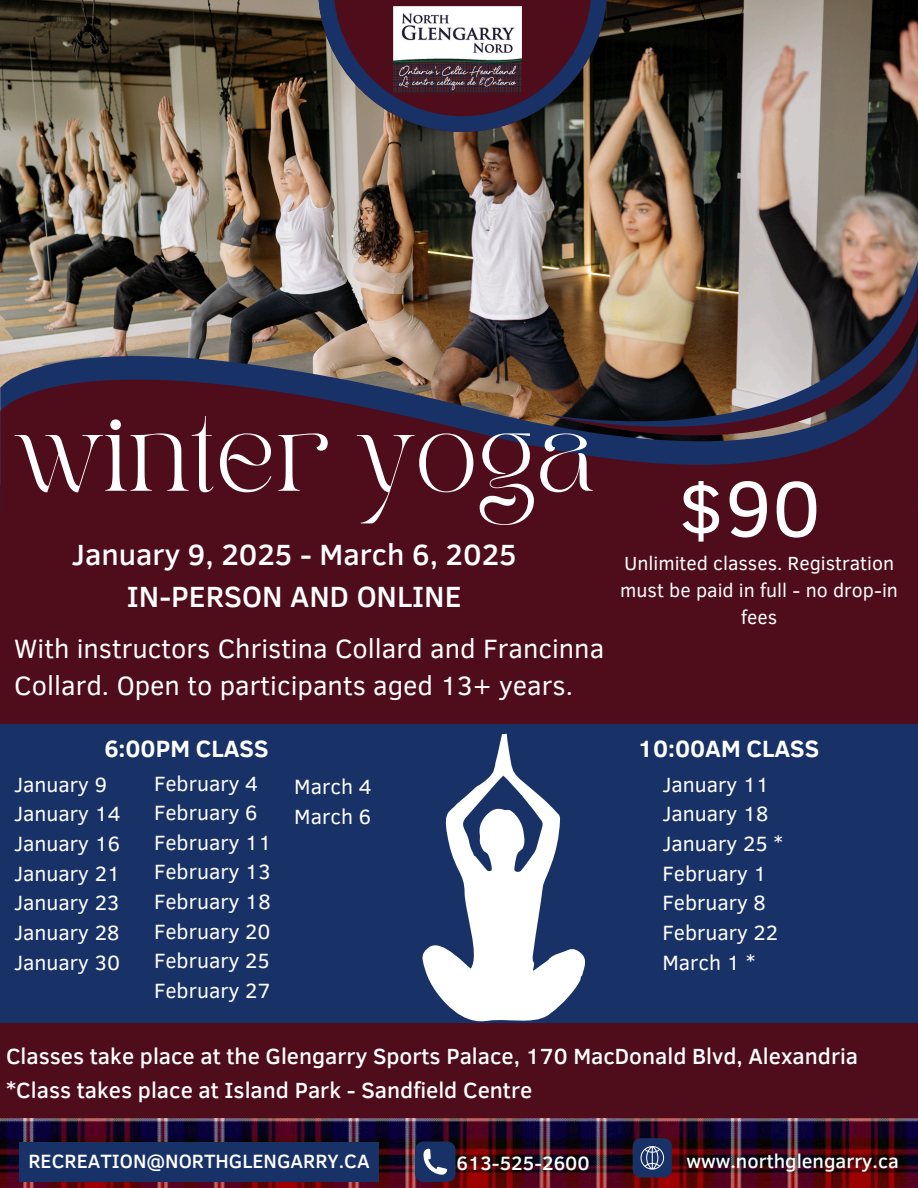
<style>
.page{position:relative;width:918px;height:1188px;background:#4f0c1b}
.page>*{position:absolute;margin:0;border:0;box-sizing:border-box;transform-origin:0 0}
.t1{font:80.25px "Clear Sans";color:#fff}
.t2{font:78.75px "TAN PEARL Regular";color:#fff}
.t3{font:500 30px/41.7px "Clear Sans";color:#fff;text-align:center}
.t4{font:27.15px/37.2px "Clear Sans";color:#fff}
.t5{font:700 24.15px "Clear Sans";color:#fff}
.t6{font:500 22.5px/33.8px "Clear Sans";color:#fff}
.t7{font:21.15px "Clear Sans";color:#fff}
.t8{font:500 19.8px "Clear Sans";color:#fff}
.t9{font:19.5px/27px "Clear Sans";color:#fff;text-align:center}
</style>
<div class="page">
<div style="left:0;top:724px;width:918px;height:299px;background:#183167"></div>
<img style="left:0;top:0;width:918px;height:304px">
<svg style="left:318px;top:0;width:289px;height:132px"></svg>
<img style="left:539px;top:261px;width:379px;height:25px">
<img style="left:0;top:304px;width:539px;height:24px">
<svg style="left:0;top:328px;width:918px;height:182px"></svg>
<svg style="left:539px;top:286px;width:379px;height:210px"></svg>
<img style="left:0;top:1118px;width:918px;height:70px">
<svg style="left:415px;top:1142px;width:41px;height:40px;background:#354875"></svg>
<div style="left:19px;top:1143px;width:360px;height:39px;background:#183167"></div>
<svg style="left:633px;top:1138px;width:39px;height:39px;background:#334574"></svg>
<img style="left:394px;top:7px;width:128px;height:85px">
<svg style="left:422px;top:734px;width:163px;height:288px"></svg>
<p class="t2" style="left:15px;top:410px;width:581px">WINTER YOGA</p>
<p class="t3" style="left:72px;top:532px;width:446px">January 9, 2025 - March 6, 2025<br>IN-PERSON AND ONLINE</p>
<p class="t4" style="left:14px;top:629px;width:592px">With instructors Christina Collard and Francinna<br>Collard. Open to participants aged 13+ years.</p>
<p class="t1" style="left:676px;top:450px;width:147px">$90</p>
<p class="t9" style="left:620px;top:549px;width:279px">Unlimited classes. Registration must be paid in full - no drop-in fees</p>
<h3 class="t5" style="left:104px;top:731px;width:166px">6:00PM CLASS</h3>
<h4 class="t5" style="left:638px;top:731px;width:183px">10:00AM CLASS</h4>
<p class="t7" style="left:14px;top:769px;width:94px">January 9</p>
<p class="t7" style="left:14px;top:799px;width:108px">January 14</p>
<p class="t7" style="left:14px;top:828px;width:108px">January 16</p>
<p class="t7" style="left:14px;top:858px;width:108px">January 21</p>
<p class="t7" style="left:14px;top:888px;width:107px">January 23</p>
<p class="t7" style="left:14px;top:917px;width:107px">January 28</p>
<p class="t7" style="left:14px;top:947px;width:108px">January 30</p>
<p class="t7" style="left:154px;top:768px;width:106px">February 4</p>
<p class="t7" style="left:154px;top:797px;width:105px">February 6</p>
<p class="t7" style="left:154px;top:827px;width:119px">February 11</p>
<p class="t7" style="left:154px;top:857px;width:118px">February 13</p>
<p class="t7" style="left:154px;top:886px;width:118px">February 18</p>
<p class="t7" style="left:154px;top:916px;width:118px">February 20</p>
<p class="t7" style="left:154px;top:946px;width:117px">February 25</p>
<p class="t7" style="left:154px;top:975px;width:118px">February 27</p>
<h4 class="t7" style="left:662px;top:769px;width:108px">January 11</h4>
<p class="t7" style="left:662px;top:799px;width:108px">January 18</p>
<p class="t7" style="left:662px;top:828px;width:122px">January 25 *</p>
<p class="t7" style="left:662px;top:858px;width:106px">February 1</p>
<p class="t7" style="left:662px;top:888px;width:105px">February 8</p>
<p class="t7" style="left:662px;top:917px;width:117px">February 22</p>
<p class="t7" style="left:662px;top:947px;width:95px">March 1 *</p>
<p class="t7" style="left:294px;top:771px;width:79px">March 4</p>
<p class="t7" style="left:294px;top:801px;width:78px">March 6</p>
<p class="t6" style="left:6px;top:1038px;width:854px">Classes take place at the Glengarry Sports Palace, 170 MacDonald Blvd, Alexandria *Class takes place at Island Park - Sandfield Centre</p>
<h2 class="t8" style="left:29px;top:1147px;width:343px">RECREATION@NORTHGLENGARRY.CA</h2>
<h1 class="t8" style="left:457px;top:1149px;width:135px">613-525-2600</h1>
<h1 class="t8" style="left:686px;top:1147px;width:214px">www.northglengarry.ca</h1>
</div>
